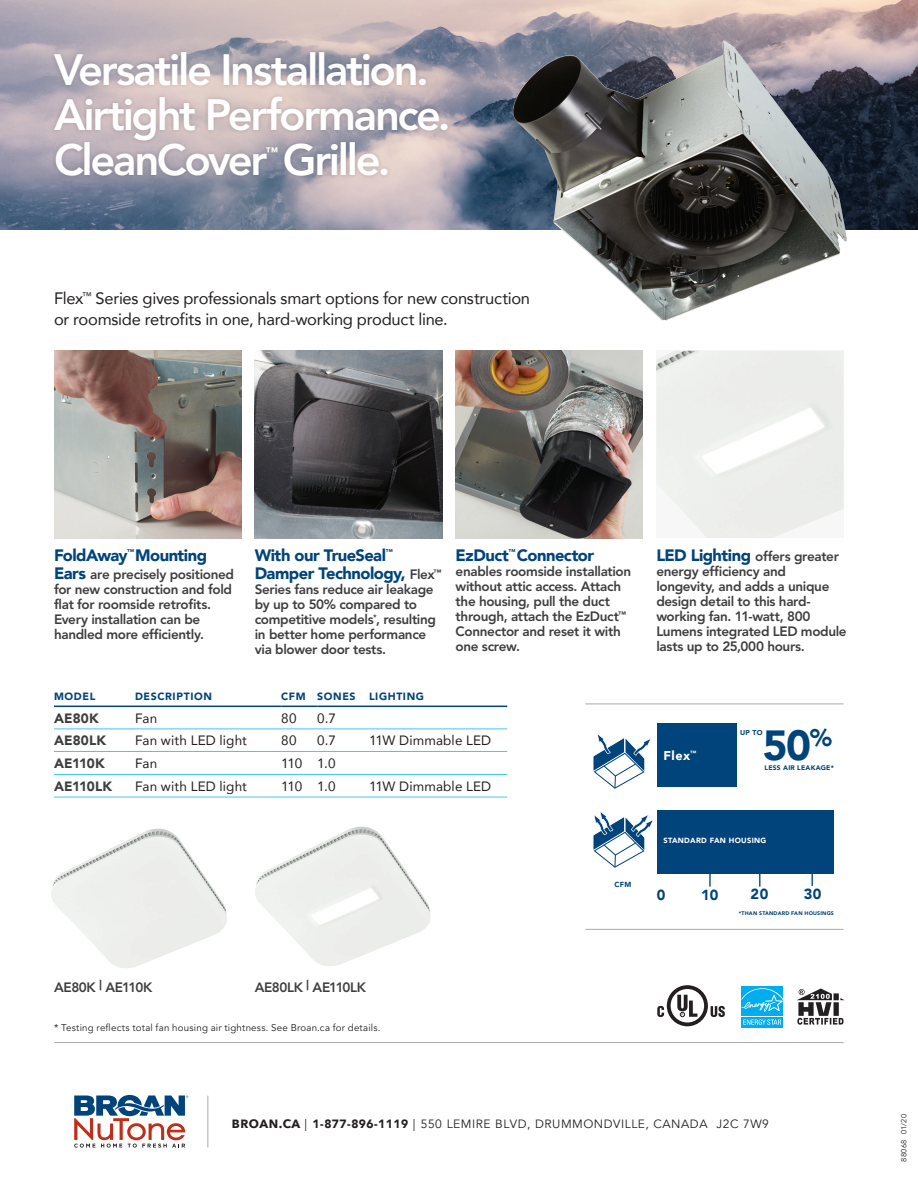
<style>
.page{position:relative;width:918px;height:1188px;background:#fff}
.page>*{position:absolute;margin:0;border:0;box-sizing:border-box;transform-origin:0 0}
.Boxed_header{font:800 43.5px/45px "Avenir";letter-spacing:-.055em;color:#fff}
.t1{font:900 42px "Avenir";color:#00447b}
.boxed_body_copy{font:16.5px/21px "Avenir";letter-spacing:-.015em;color:#231f20}
.CZ_body{font:900 16.5px "Avenir";letter-spacing:-.035em;color:#00447b}
.t2{font:900 14.55px "Avenir";color:#00447b}
.CZ_body-2{font:800 13.5px/15px "Avenir";letter-spacing:-.025em;color:#3e3e3f}
.Body_Cell_7_7{font:13.5px "Avenir";letter-spacing:.01em;color:#231f20}
.Body_Cell_7_7_Left{font:900 13.5px "Avenir";letter-spacing:.005em;color:#3e3e3f}
.t3{font:900 12.75px "Avenir";color:#fff}
.Boxed_header-2{font:800 12.3px "Avenir";color:#fff}
.t4{font:12px "Avenir";letter-spacing:.045em;color:#231f20}
.Title_Center_7_7{font:900 10.5px "Avenir";letter-spacing:.06em;color:#00447b}
.Title_Left_7_7{font:900 10.5px "Avenir";letter-spacing:.06em;color:#00447b}
.t5{font:9.75px "Avenir LT Std";letter-spacing:.02em;color:#231f20}
.t6{font:900 7.5px "Avenir";letter-spacing:.04em;color:#fff}
.t7{font:7.5px "Avenir LT Std";letter-spacing:.025em;color:#231f20}
.t8{font:900 7.35px "Avenir";color:#00447b}
.CZ_body-3{font:900 7.05px "Avenir";color:#00447b}
.t9{font:900 6.6px "Avenir";letter-spacing:.035em;color:#00447b}
.t10{font:900 5.25px "Avenir";letter-spacing:.035em;color:#00447b}
.s1{font-weight:900;font-size:16.5px;color:#00447b}
.s2{font-weight:800;font-size:13.5px;color:#3e3e3f}
.s3{font-family:"Avenir Next";font-weight:700}
.s4{font-family:"Avenir Next"}
.s5{font-weight:900}
</style>
<div class="page">
<img style="left:0;top:0;width:918px;height:230px">
<img style="left:507px;top:41px;width:340px;height:280px">
<svg style="left:74px;top:1095px;width:114px;height:53px"></svg>
<hr style="left:812px;top:812px;width:1px;height:74px;background:#00447b">
<hr style="left:759px;top:813px;width:1px;height:74px;background:#00447b">
<hr style="left:709px;top:813px;width:2px;height:74px;background:#00447b">
<div style="left:658px;top:723px;width:79px;height:64px;background:#00447b"></div>
<div style="left:658px;top:810px;width:176px;height:64px;background:#00447b"></div>
<svg style="left:593px;top:811px;width:60px;height:57px"></svg>
<svg style="left:593px;top:734px;width:58px;height:55px"></svg>
<hr style="left:207px;top:1096px;width:1px;height:52px;background:#a8a9ad">
<div style="left:742px;top:986px;width:41px;height:41px;background:#00aeef"></div>
<svg style="left:742px;top:988px;width:41px;height:24px"></svg>
<hr style="left:742px;top:1016px;width:41px;height:1px;background:#fff">
<svg style="left:743px;top:1019px;width:38px;height:6px"></svg>
<svg style="left:797px;top:988px;width:48px;height:37px"></svg>
<svg style="left:711px;top:1006px;width:14px;height:11px"></svg>
<svg style="left:667px;top:985px;width:41px;height:41px"></svg>
<div style="left:671px;top:989px;width:33px;height:33px;background:#fff;border-radius:50%"></div>
<svg style="left:677px;top:995px;width:20px;height:22px"></svg>
<svg style="left:657px;top:1006px;width:7px;height:11px"></svg>
<img style="left:54px;top:351px;width:187px;height:187px">
<img style="left:255px;top:351px;width:187px;height:187px">
<img style="left:456px;top:351px;width:187px;height:187px">
<img style="left:656px;top:351px;width:188px;height:187px">
<img style="left:51px;top:829px;width:176px;height:139px">
<img style="left:255px;top:827px;width:176px;height:139px">
<hr style="left:54px;top:706px;width:81px;height:1px;background:#00447b">
<hr style="left:135px;top:706px;width:146px;height:1px;background:#00447b">
<hr style="left:281px;top:706px;width:36px;height:1px;background:#00447b">
<hr style="left:317px;top:706px;width:52px;height:1px;background:#00447b">
<hr style="left:369px;top:706px;width:138px;height:1px;background:#00447b">
<hr style="left:54px;top:729px;width:81px;height:1px;background:#40c7f4">
<hr style="left:135px;top:729px;width:146px;height:1px;background:#40c7f4">
<hr style="left:281px;top:729px;width:36px;height:1px;background:#40c7f4">
<hr style="left:317px;top:729px;width:52px;height:1px;background:#40c7f4">
<hr style="left:369px;top:729px;width:138px;height:1px;background:#40c7f4">
<hr style="left:54px;top:751px;width:81px;height:1px;background:#40c7f4">
<hr style="left:135px;top:751px;width:146px;height:1px;background:#40c7f4">
<hr style="left:281px;top:751px;width:36px;height:1px;background:#40c7f4">
<hr style="left:317px;top:751px;width:52px;height:1px;background:#40c7f4">
<hr style="left:369px;top:751px;width:138px;height:1px;background:#40c7f4">
<hr style="left:54px;top:774px;width:81px;height:1px;background:#40c7f4">
<hr style="left:135px;top:774px;width:146px;height:1px;background:#40c7f4">
<hr style="left:281px;top:774px;width:36px;height:1px;background:#40c7f4">
<hr style="left:317px;top:774px;width:52px;height:1px;background:#40c7f4">
<hr style="left:369px;top:774px;width:138px;height:1px;background:#40c7f4">
<hr style="left:54px;top:797px;width:81px;height:1px;background:#40c7f4">
<hr style="left:135px;top:797px;width:146px;height:1px;background:#40c7f4">
<hr style="left:281px;top:797px;width:36px;height:1px;background:#40c7f4">
<hr style="left:317px;top:797px;width:52px;height:1px;background:#40c7f4">
<hr style="left:369px;top:797px;width:138px;height:1px;background:#40c7f4">
<hr style="left:54px;top:1042px;width:789px;height:1px;background:#a8a9ad">
<hr style="left:585px;top:704px;width:258px;height:1px;background:#a8a9ad">
<hr style="left:585px;top:929px;width:258px;height:1px;background:#a8a9ad">
<div style="left:50px;top:47px;width:402px;height:133px;background:#231f20;opacity:.2"></div>
<p class="Boxed_header" style="left:54px;top:47px;width:398px">Versatile Installation.<br>Airtight Performance.<br>CleanCover Grille.</p>
<p class="Boxed_header-2" style="left:266px;top:144px;width:14px">™</p>
<p class="boxed_body_copy" style="left:54px;top:288px;width:478px">Flex<sup>™</sup> Series gives professionals smart options for new construction or roomside retrofits in one, hard-working product line.</p>
<p class="CZ_body" style="left:54px;top:541px;width:155px">FoldAway Mounting</p>
<p class="CZ_body-3" style="left:127px;top:546px;width:8px">™</p>
<p class="CZ_body-2" style="left:54px;top:567px;width:182px"><span class="s1">Ears</span> are precisely positioned for new construction and fold flat for roomside retrofits.<br>Every installation can be handled more efficiently.</p>
<p class="CZ_body" style="left:255px;top:541px;width:133px">With our TrueSeal</p>
<p class="CZ_body-3" style="left:386px;top:546px;width:8px">™</p>
<p class="CZ_body" style="left:255px;top:559px;width:188px">Damper Technology, <span class="s2">Flex</span><sup>™</sup></p>
<p class="CZ_body-2" style="left:255px;top:582px;width:183px">Series fans reduce air leakage by up to 50% compared to competitive models<sup>*</sup>, resulting in better home performance via blower door tests.</p>
<p class="CZ_body" style="left:456px;top:541px;width:55px">EzDuct</p>
<p class="CZ_body-3" style="left:508px;top:546px;width:8px">™</p>
<p class="CZ_body" style="left:517px;top:541px;width:79px">Connector</p>
<p class="CZ_body-2" style="left:456px;top:564px;width:177px">enables roomside installation without attic access. Attach the housing, pull the duct through, attach the EzDuct<sup>™<br></sup>Connector and reset it with one screw.</p>
<p class="Title_Left_7_7" style="left:54px;top:687px;width:43px">MODEL</p>
<p class="Title_Center_7_7" style="left:135px;top:687px;width:79px">DESCRIPTION</p>
<p class="Title_Center_7_7" style="left:281px;top:687px;width:26px">CFM</p>
<p class="Title_Center_7_7" style="left:317px;top:687px;width:40px">SONES</p>
<p class="Title_Center_7_7" style="left:369px;top:687px;width:57px">LIGHTING</p>
<p class="Body_Cell_7_7_Left" style="left:54px;top:706px;width:46px">AE80K</p>
<p class="Body_Cell_7_7" style="left:135px;top:707px;width:24px">Fan</p>
<p class="Body_Cell_7_7" style="left:281px;top:707px;width:17px">80</p>
<p class="Body_Cell_7_7" style="left:317px;top:707px;width:20px">0.7</p>
<p class="Body_Cell_7_7_Left" style="left:54px;top:729px;width:54px">AE80LK</p>
<p class="Body_Cell_7_7" style="left:135px;top:729px;width:114px">Fan with LED light</p>
<p class="Body_Cell_7_7" style="left:281px;top:729px;width:17px">80</p>
<p class="Body_Cell_7_7" style="left:317px;top:729px;width:20px">0.7</p>
<p class="Body_Cell_7_7" style="left:369px;top:729px;width:124px">11W Dimmable LED</p>
<p class="Body_Cell_7_7_Left" style="left:54px;top:751px;width:52px">AE110K</p>
<p class="Body_Cell_7_7" style="left:135px;top:752px;width:24px">Fan</p>
<p class="Body_Cell_7_7" style="left:281px;top:752px;width:23px">110</p>
<p class="Body_Cell_7_7" style="left:317px;top:752px;width:20px">1.0</p>
<p class="Body_Cell_7_7_Left" style="left:54px;top:774px;width:60px">AE110LK</p>
<p class="Body_Cell_7_7" style="left:135px;top:775px;width:114px">Fan with LED light</p>
<p class="Body_Cell_7_7" style="left:281px;top:775px;width:23px">110</p>
<p class="Body_Cell_7_7" style="left:317px;top:775px;width:20px">1.0</p>
<p class="Body_Cell_7_7" style="left:369px;top:775px;width:124px">11W Dimmable LED</p>
<p class="t8" style="left:615px;top:879px;width:18px">CFM</p>
<p class="CZ_body-2" style="left:656px;top:549px;width:192px"><span class="s1">LED Lighting</span> offers greater energy efficiency and longevity, and adds a unique design detail to this hard&shy;working fan. 11-watt, 800<br>Lumens integrated LED module lasts up to 25,000 hours.</p>
<p class="t3" style="left:664px;top:745px;width:34px">Flex<sup>™</sup></p>
<p class="CZ_body-3" style="left:740px;top:727px;width:24px">UP TO</p>
<p class="t1" style="left:763px;top:709px;width:71px">50<sup>%</sup></p>
<p class="t9" style="left:765px;top:763px;width:71px">LESS AIR LEAKAGE*</p>
<p class="t6" style="left:664px;top:834px;width:104px">STANDARD FAN HOUSING</p>
<p class="t2" style="left:657px;top:882px;width:10px">0</p>
<p class="t2" style="left:701px;top:882px;width:19px">10</p>
<p class="t2" style="left:751px;top:882px;width:19px">20</p>
<p class="t2" style="left:804px;top:882px;width:19px">30</p>
<p class="t10" style="left:739px;top:908px;width:97px">*THAN STANDARD FAN HOUSINGS</p>
<p class="CZ_body-2" style="left:54px;top:979px;width:100px">AE80K | AE110K</p>
<p class="CZ_body-2" style="left:255px;top:979px;width:113px">AE80LK | AE110LK</p>
<p class="t5" style="left:54px;top:1022px;width:328px">* Testing reflects total fan housing air tightness. See Broan.ca for details.</p>
<p class="t4" style="left:232px;top:1117px;width:539px"><span class="s3">BROAN.CA</span> <span class="s4">|</span> <span class="s5">1-877-896-1119</span> <span class="s4">|</span> 550 LEMIRE BLVD, DRUMMONDVILLE, CANADA J2C 7W9</p>
<p class="t7" style="left:899px;top:1162px;width:49px;rotate:-90deg">88068 01/20</p>
</div>
